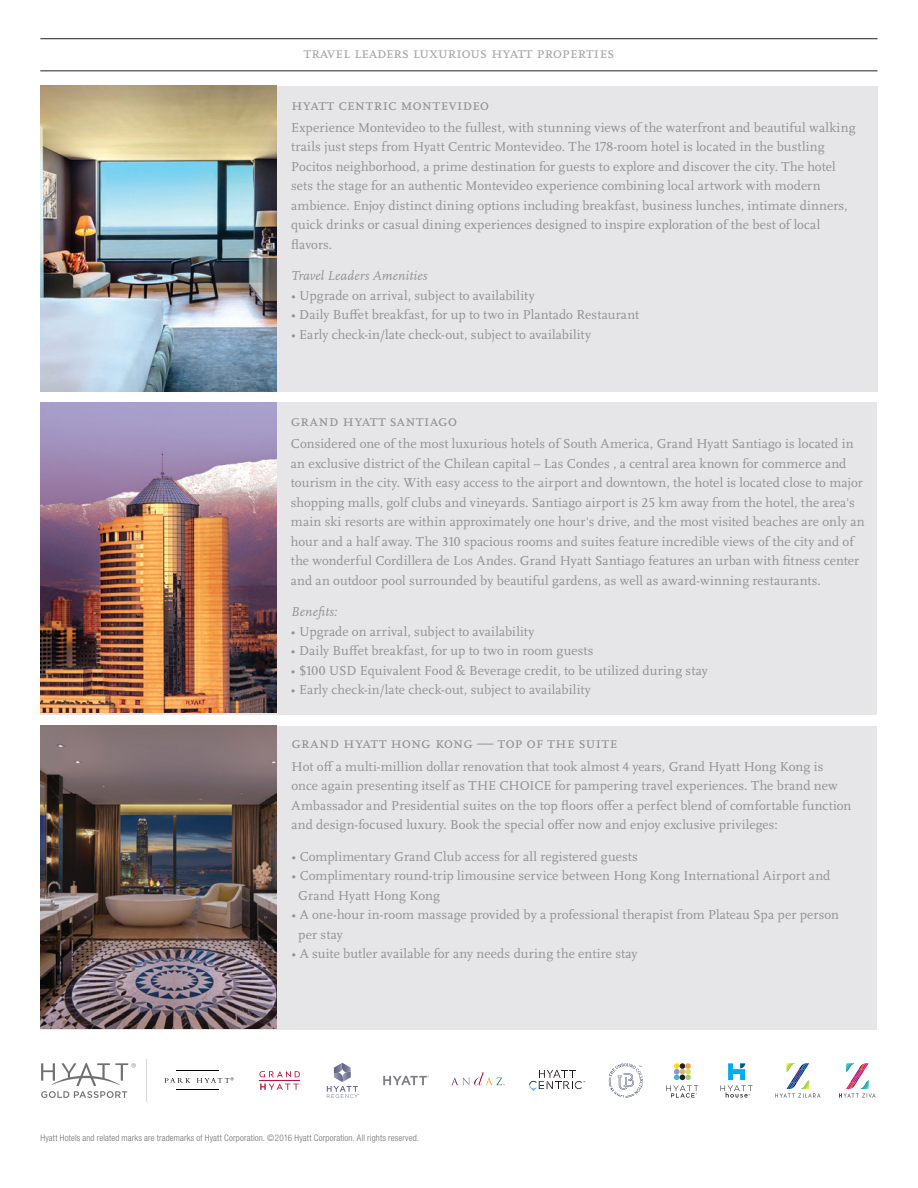
<style>
.page{position:relative;width:918px;height:1188px;background:#fff}
.page>*{position:absolute;margin:0;border:0;box-sizing:border-box;transform-origin:0 0}
.t1{font:16.5px "Scala OT";letter-spacing:.005em;color:#919295}
.t2{font:16.5px "Scala OT";color:#a6a6aa}
.t3{font:13.5px/19.5px "Scala OT";letter-spacing:.005em;color:#919295}
.t4{font:italic 13.5px "Scala OT";letter-spacing:.015em;color:#919295}
.t5{font:300 condensed 9px "Helvetica Neue LT Std";letter-spacing:.02em;color:#6f7073}
</style>
<div class="page">
<svg style="left:41px;top:1063px;width:95px;height:35px"></svg>
<hr style="left:146px;top:1059px;width:1px;height:42px;background:#d7d8da">
<svg style="left:451px;top:1072px;width:54px;height:13px"></svg>
<svg style="left:666px;top:1063px;width:32px;height:35px"></svg>
<svg style="left:721px;top:1063px;width:32px;height:35px"></svg>
<svg style="left:383px;top:1076px;width:46px;height:9px"></svg>
<svg style="left:165px;top:1078px;width:26px;height:5px"></svg>
<hr style="left:176px;top:1071px;width:42px;height:1px;background:#000">
<hr style="left:176px;top:1090px;width:42px;height:1px;background:#000">
<svg style="left:197px;top:1077px;width:37px;height:6px"></svg>
<svg style="left:609px;top:1063px;width:34px;height:35px"></svg>
<svg style="left:259px;top:1071px;width:42px;height:19px"></svg>
<svg style="left:529px;top:1070px;width:56px;height:21px"></svg>
<svg style="left:327px;top:1063px;width:33px;height:35px"></svg>
<svg style="left:775px;top:1063px;width:46px;height:35px"></svg>
<svg style="left:839px;top:1063px;width:37px;height:35px"></svg>
<hr style="left:40px;top:38px;width:837px;height:1px;background:#231f20">
<hr style="left:40px;top:70px;width:837px;height:1px;background:#231f20">
<div style="left:41px;top:402px;width:836px;height:313px;background:#e6e6e8"></div>
<img style="left:41px;top:402px;width:236px;height:311px">
<div style="left:41px;top:86px;width:837px;height:305px;background:#e6e6e8"></div>
<img style="left:41px;top:86px;width:236px;height:305px">
<div style="left:41px;top:726px;width:836px;height:304px;background:#e6e6e8"></div>
<img style="left:41px;top:726px;width:236px;height:302px">
<p class="t2" style="left:304px;top:44px;width:312px">travel leaders luxurious hyatt properties</p>
<p class="t1" style="left:291px;top:95px;width:200px">hyatt centric montevideo</p>
<p class="t3" style="left:291px;top:118px;width:566px">Experience Montevideo to the fullest, with stunning views of the waterfront and beautiful walking trails just steps from Hyatt Centric Montevideo. The 178-room hotel is located in the bustling Pocitos neighborhood, a prime destination for guests to explore and discover the city. The hotel sets the stage for an authentic Montevideo experience combining local artwork with modern ambience. Enjoy distinct dining options including breakfast, business lunches, intimate dinners, quick drinks or casual dining experiences designed to inspire exploration of the best of local flavors.</p>
<p class="t4" style="left:291px;top:268px;width:138px">Travel Leaders Amenities</p>
<p class="t3" style="left:291px;top:286px;width:245px">• Upgrade on arrival, subject to availability</p>
<p class="t3" style="left:291px;top:305px;width:349px">• Daily Buffet breakfast, for up to two in Plantado Restaurant</p>
<p class="t3" style="left:291px;top:325px;width:302px">• Early check-in/late check-out, subject to availability</p>
<p class="t1" style="left:291px;top:412px;width:168px">grand hyatt santiago</p>
<p class="t3" style="left:291px;top:434px;width:575px">Considered one of the most luxurious hotels of South America, Grand Hyatt Santiago is located in an exclusive district of the Chilean capital – Las Condes , a central area known for commerce and tourism in the city. With easy access to the airport and downtown, the hotel is located close to major shopping malls, golf clubs and vineyards. Santiago airport is 25 km away from the hotel, the area's main ski resorts are within approximately one hour's drive, and the most visited beaches are only an hour and a half away. The 310 spacious rooms and suites feature incredible views of the city and of the wonderful Cordillera de Los Andes. Grand Hyatt Santiago features an urban with fitness center and an outdoor pool surrounded by beautiful gardens, as well as award-winning restaurants.</p>
<p class="t4" style="left:291px;top:605px;width:48px">Benefits:</p>
<p class="t3" style="left:291px;top:622px;width:245px">• Upgrade on arrival, subject to availability</p>
<p class="t3" style="left:291px;top:641px;width:304px">• Daily Buffet breakfast, for up to two in room guests</p>
<p class="t3" style="left:291px;top:661px;width:418px">• $100 USD Equivalent Food &amp; Beverage credit, to be utilized during stay</p>
<p class="t3" style="left:291px;top:680px;width:302px">• Early check-in/late check-out, subject to availability</p>
<p class="t1" style="left:292px;top:734px;width:327px">grand hyatt hong kong — top of the suite</p>
<p class="t3" style="left:292px;top:757px;width:561px">Hot off a multi-million dollar renovation that took almost 4 years, Grand Hyatt Hong Kong is once again presenting itself as THE CHOICE for pampering travel experiences. The brand new Ambassador and Presidential suites on the top floors offer a perfect blend of comfortable function and design-focused luxury. Book the special offer now and enjoy exclusive privileges:</p>
<p class="t3" style="left:292px;top:847px;width:348px">• Complimentary Grand Club access for all registered guests</p>
<p class="t3" style="left:298px;top:867px;width:534px;text-indent:-7px">• Complimentary round-trip limousine service between Hong Kong International Airport and<br>Grand Hyatt Hong Kong</p>
<p class="t3" style="left:298px;top:906px;width:542px;text-indent:-7px">• A one-hour in-room massage provided by a professional therapist from Plateau Spa per person per stay</p>
<p class="t3" style="left:292px;top:945px;width:348px">• A suite butler available for any needs during the entire stay</p>
<p class="t5" style="left:41px;top:1133px;width:380px">Hyatt Hotels and related marks are trademarks of Hyatt Corporation. ©2016 Hyatt Corporation. All rights reserved.</p>
</div>
